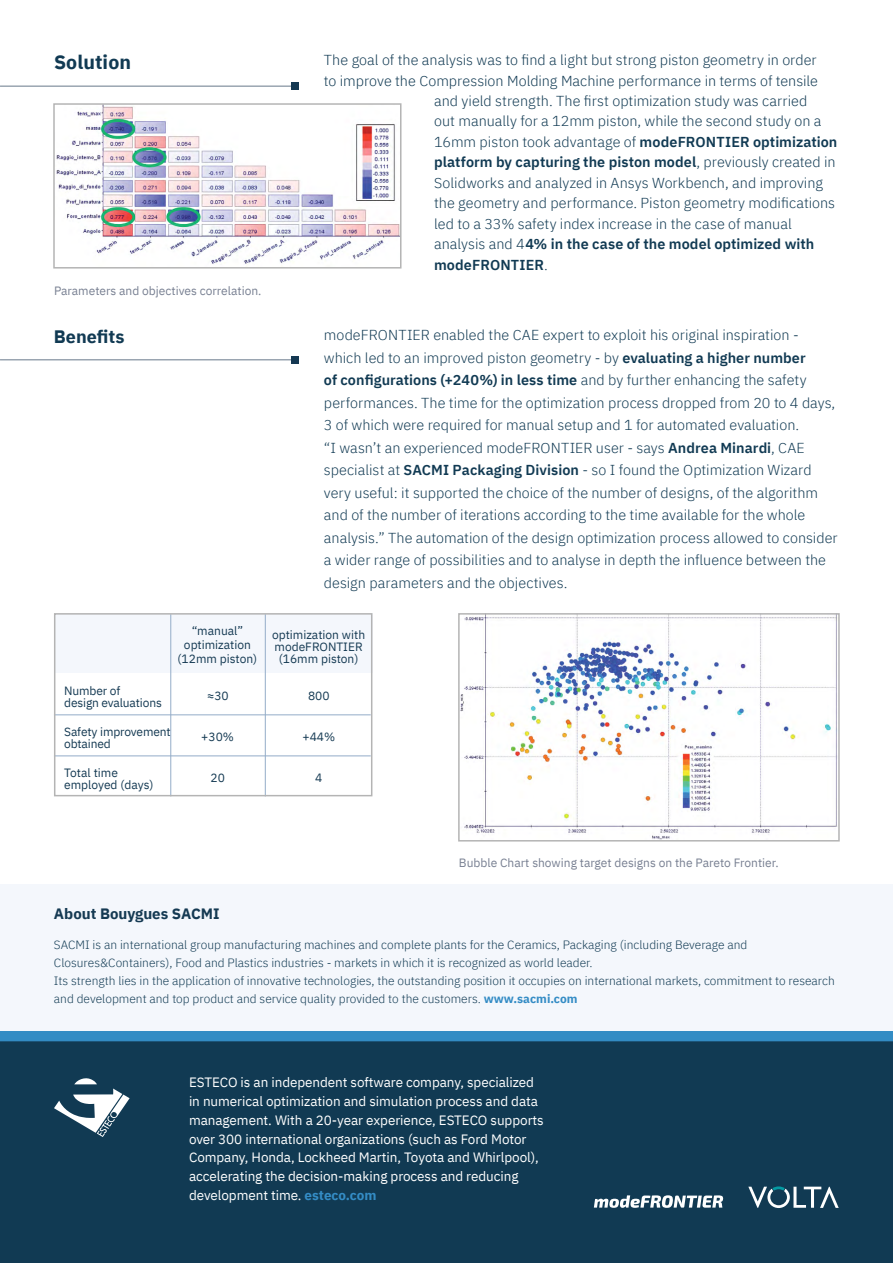
<style>
.page{position:relative;width:893px;height:1263px;background:#fff}
.page>*{position:absolute;margin:0;border:0;box-sizing:border-box;transform-origin:0 0}
.t1{font:700 19.5px "IBM Plex Sans";letter-spacing:.005em;color:#113a53}
.t2{font:700 18px "IBM Plex Sans";color:#113a53}
.t3{font:700 15px "IBM Plex Sans";color:#153a53}
.t4{font:300 14.4px/22.5px "IBM Plex Sans";color:#113a53}
.t5{font:600 14.4px "IBM Plex Sans";letter-spacing:.005em;color:#113a53}
.t6{font:13.5px/18.8px "IBM Plex Sans";letter-spacing:-.005em;color:#fff}
.t7{font:300 12px/18px "IBM Plex Sans";color:#113a53}
.t8{font:12px/11.9px "IBM Plex Sans";color:#153a53}
.t9{font:12px "IBM Plex Sans";color:#788092}
.s1{font-weight:600}
.s2{font-weight:300}
.s3{font-weight:700;color:#348cc5}
</style>
<div class="page">
<div style="left:0;top:1040px;width:893px;height:223px;background:#113a53"></div>
<svg style="left:54px;top:1078px;width:76px;height:59px"></svg>
<svg style="left:594px;top:1195px;width:129px;height:13px"></svg>
<svg style="left:748px;top:1186px;width:91px;height:22px"></svg>
<div style="left:0;top:1031px;width:893px;height:10px;background:#338cc4"></div>
<div style="left:0;top:884px;width:892px;height:147px;background:#f4f7fc"></div>
<hr style="left:0;top:85px;width:291px;height:2px;background:#9aa5b1">
<div style="left:292px;top:83px;width:7px;height:7px;background:#143852"></div>
<hr style="left:0;top:359px;width:291px;height:1px;background:#9aa5b1">
<div style="left:292px;top:356px;width:7px;height:7px;background:#143852"></div>
<img style="left:56px;top:106px;width:342px;height:159px">
<div style="left:53px;top:103px;width:348px;height:166px;border:2px solid #b4b4b4"></div>
<img style="left:461px;top:616px;width:376px;height:222px">
<div style="left:458px;top:613px;width:382px;height:228px;border:2px solid #b4b4b4"></div>
<svg style="left:54px;top:613px;width:319px;height:184px"></svg>
<h1 class="t1" style="left:54px;top:47px;width:79px">Solution</h1>
<p class="t9" style="left:54px;top:281px;width:209px">Parameters and objectives correlation.</p>
<p class="t2" style="left:54px;top:322px;width:72px">Benefits</p>
<p class="t4" style="left:324px;top:48px;width:494px">The goal of the analysis was to find a light but strong piston geometry in order</p>
<p class="t4" style="left:324px;top:68px;width:496px">to improve the Compression Molding Machine performance in terms of tensile</p>
<p class="t4" style="left:434px;top:88px;width:375px">and yield strength. The first optimization study was carried</p>
<p class="t4" style="left:434px;top:109px;width:389px">out manually for a 12mm piston, while the second study on a</p>
<p class="t4" style="left:434px;top:129px;width:405px">16mm piston took advantage of <span class="s1">modeFRONTIER optimization</span></p>
<p class="t5" style="left:434px;top:151px;width:403px">platform by capturing the piston model<span class="s2">, previously created in</span></p>
<p class="t4" style="left:434px;top:170px;width:390px">Solidworks and analyzed in Ansys Workbench, and improving</p>
<p class="t4" style="left:434px;top:191px;width:403px">the geometry and performance. Piston geometry modifications</p>
<p class="t4" style="left:434px;top:211px;width:359px">led to a 33% safety index increase in the case of manual</p>
<p class="t5" style="left:434px;top:232px;width:382px"><span class="s2">analysis and 4</span>4% in the case of the model optimized with</p>
<p class="t5" style="left:434px;top:253px;width:115px">modeFRONTIER<span class="s2">.</span></p>
<p class="t4" style="left:324px;top:323px;width:515px">modeFRONTIER enabled the CAE expert to exploit his original inspiration - which led to an improved piston geometry - by <span class="s1">evaluating a higher number<br>of configurations (+240%) in less time</span> and by further enhancing the safety performances. The time for the optimization process dropped from 20 to 4 days, 3 of which were required for manual setup and 1 for automated evaluation.<br>“I wasn’t an experienced modeFRONTIER user - says <span class="s1">Andrea Minardi</span>, CAE specialist at <span class="s1">SACMI Packaging Division</span> - so I found the Optimization Wizard very useful: it supported the choice of the number of designs, of the algorithm and of the number of iterations according to the time available for the whole analysis.” The automation of the design optimization process allowed to consider a wider range of possibilities and to analyse in depth the influence between the design parameters and the objectives.</p>
<p class="t8" style="left:178px;top:623px;width:81px;line-height:14px;text-align:center">“manual” optimization (12mm piston)</p>
<p class="t8" style="left:272px;top:627px;width:95px;text-align:center">optimization with modeFRONTIER (16mm piston)</p>
<p class="t8" style="left:64px;top:684px;width:99px">Number of<br>design evaluations</p>
<p class="t8" style="left:207px;top:689px;width:23px">≈30</p>
<p class="t8" style="left:308px;top:689px;width:23px">800</p>
<p class="t8" style="left:64px;top:724px;width:108px">Safety improvement obtained</p>
<p class="t8" style="left:201px;top:730px;width:34px">+30%</p>
<p class="t8" style="left:302px;top:730px;width:34px">+44%</p>
<p class="t8" style="left:64px;top:765px;width:91px">Total time employed (days)</p>
<p class="t8" style="left:210px;top:771px;width:16px">20</p>
<p class="t8" style="left:315px;top:771px;width:9px">4</p>
<p class="t9" style="left:459px;top:854px;width:321px">Bubble Chart showing target designs on the Pareto Frontier.</p>
<p class="t3" style="left:54px;top:902px;width:167px">About Bouygues SACMI</p>
<p class="t7" style="left:54px;top:935px;width:782px">SACMI is an international group manufacturing machines and complete plants for the Ceramics, Packaging (including Beverage and Closures&amp;Containers), Food and Plastics industries - markets in which it is recognized as world leader.<br>Its strength lies in the application of innovative technologies, the outstanding position it occupies on international markets, commitment to research and development and top product and service quality provided to the customers. <span class="s3">www.sacmi.com</span></p>
<p class="t6" style="left:189px;top:1072px;width:356px">ESTECO is an independent software company, specialized in numerical optimization and simulation process and data management. With a 20-year experience, ESTECO supports over 300 international organizations (such as Ford Motor Company, Honda, Lockheed Martin, Toyota and Whirlpool), accelerating the decision-making process and reducing development time. <span class="s3">esteco.com</span></p>
</div>
